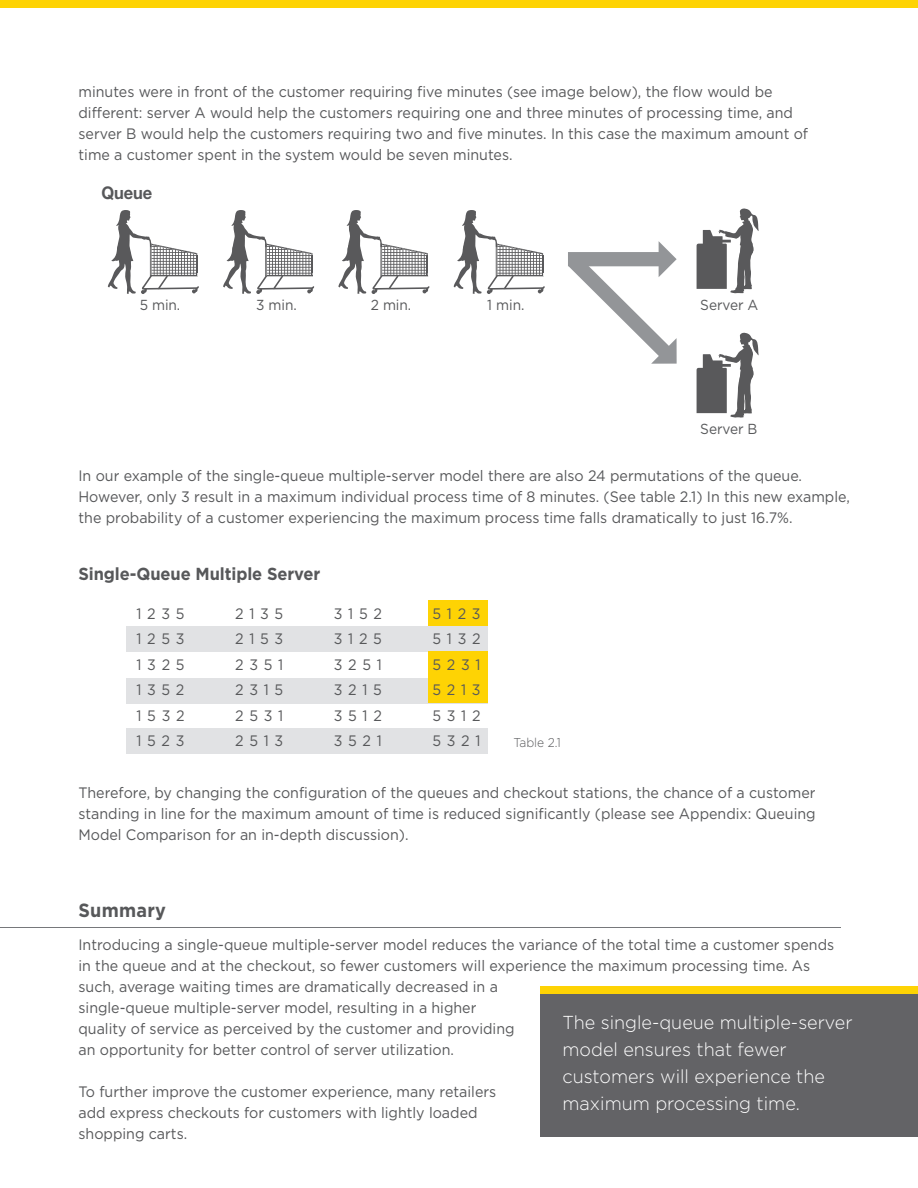
<style>
.page{position:relative;width:918px;height:1188px;background:#fff}
.page>*{position:absolute;margin:0;border:0;box-sizing:border-box;transform-origin:0 0}
.t1{font:700 19.05px "Gotham";letter-spacing:.015em;color:#57585a;scale:.94 1}
.t2{font:300 18.75px/27px "Gotham";color:#fff;scale:.96 1}
.t3{font:700 17.4px "Gotham";letter-spacing:-.005em;color:#57585a;scale:.94 1}
.t4{font:700 17.4px "Helvetica Neue";letter-spacing:-.005em;color:#57585a;scale:.94 1}
.t5{font:15.15px/25.5px "Gotham";color:#57585a;text-align:justify;scale:.94 1}
.t6{font:14.55px "Gotham";letter-spacing:-.005em;color:#57585a;scale:.94 1}
.t7{font:300 12.75px "Gotham";letter-spacing:-.005em;color:#57585a;scale:.94 1}
</style>
<div class="page">
<div style="left:126px;top:678px;width:362px;height:25px;background:#e1e2e4"></div>
<div style="left:0;top:0;width:918px;height:7px;background:#fed304"></div>
<hr style="left:0;top:927px;width:841px;height:1px;background:#76787b">
<div style="left:541px;top:988px;width:377px;height:149px;background:#636366"></div>
<div style="left:541px;top:986px;width:377px;height:8px;background:#fed304"></div>
<svg style="left:568px;top:241px;width:109px;height:123px"></svg>
<svg style="left:697px;top:208px;width:62px;height:85px"></svg>
<svg style="left:697px;top:333px;width:62px;height:85px"></svg>
<svg style="left:453px;top:210px;width:92px;height:84px"></svg>
<svg style="left:338px;top:210px;width:92px;height:84px"></svg>
<svg style="left:223px;top:210px;width:92px;height:84px"></svg>
<svg style="left:107px;top:210px;width:92px;height:84px"></svg>
<div style="left:126px;top:729px;width:362px;height:25px;background:#e1e2e4"></div>
<div style="left:126px;top:626px;width:362px;height:25px;background:#e1e2e4"></div>
<div style="left:428px;top:651px;width:59px;height:52px;background:#fed304"></div>
<div style="left:428px;top:601px;width:59px;height:25px;background:#fed304"></div>
<p class="t5" style="left:79px;top:82px;width:778px;line-height:21px;text-align:left">minutes were in front of the customer requiring five minutes (see image below), the flow would be different: server A would help the customers requiring one and three minutes of processing time, and server B would help the customers requiring two and five minutes. In this case the maximum amount of time a customer spent in the system would be seven minutes.</p>
<p class="t4" style="left:101px;top:187px;width:56px">Queue</p>
<p class="t6" style="left:140px;top:300px;width:45px">5 min.</p>
<p class="t6" style="left:256px;top:300px;width:45px">3 min.</p>
<p class="t6" style="left:371px;top:300px;width:44px">2 min.</p>
<p class="t6" style="left:487px;top:300px;width:41px">1 min.</p>
<p class="t6" style="left:700px;top:300px;width:63px">Server A</p>
<p class="t6" style="left:700px;top:423px;width:62px">Server B</p>
<p class="t5" style="left:79px;top:466px;width:822px;line-height:21px;text-align:left">In our example of the single-queue multiple-server model there are also 24 permutations of the queue.<br>However, only 3 result in a maximum individual process time of 8 minutes. (See table 2.1) In this new example, the probability of a customer experiencing the maximum process time falls dramatically to just 16.7%.</p>
<p class="t3" style="left:79px;top:567px;width:259px">Single-Queue Multiple Server</p>
<p class="t5" style="left:235px;top:602px;width:53px">2135<br>2153<br>2351<br>2315<br>2531<br>2513</p>
<p class="t5" style="left:334px;top:601px;width:53px">3152<br>3125<br>3251<br>3215<br>3512<br>3521</p>
<p class="t5" style="left:433px;top:601px;width:53px">5123<br>5132<br>5231<br>5213<br>5312<br>5321</p>
<p class="t5" style="left:137px;top:602px;width:53px">1235<br>1253<br>1325<br>1352<br>1532<br>1523</p>
<p class="t7" style="left:514px;top:737px;width:52px">Table 2.1</p>
<p class="t5" style="left:79px;top:783px;width:786px;line-height:21px">Therefore, by changing the configuration of the queues and checkout stations, the chance of a customer standing in line for the maximum amount of time is reduced significantly (please see Appendix: Queuing Model Comparison for an in-depth discussion).</p>
<p class="t1" style="left:79px;top:903px;width:95px">Summary</p>
<p class="t5" style="left:79px;top:935px;width:806px;line-height:21px;text-align:left">Introducing a single-queue multiple-server model reduces the variance of the total time a customer spends in the queue and at the checkout, so fewer customers will experience the maximum processing time. As such, average waiting times are dramatically decreased in a<br>single-queue multiple-server model, resulting in a higher<br>quality of service as perceived by the customer and providing<br>an opportunity for better control of server utilization.</p>
<p class="t5" style="left:79px;top:1082px;width:446px;line-height:21px;text-align:left">To further improve the customer experience, many retailers add express checkouts for customers with lightly loaded shopping carts.</p>
<p class="t2" style="left:562px;top:1010px;width:304px">The single-queue multiple-server model ensures that fewer customers will experience the maximum processing time.</p>
</div>
